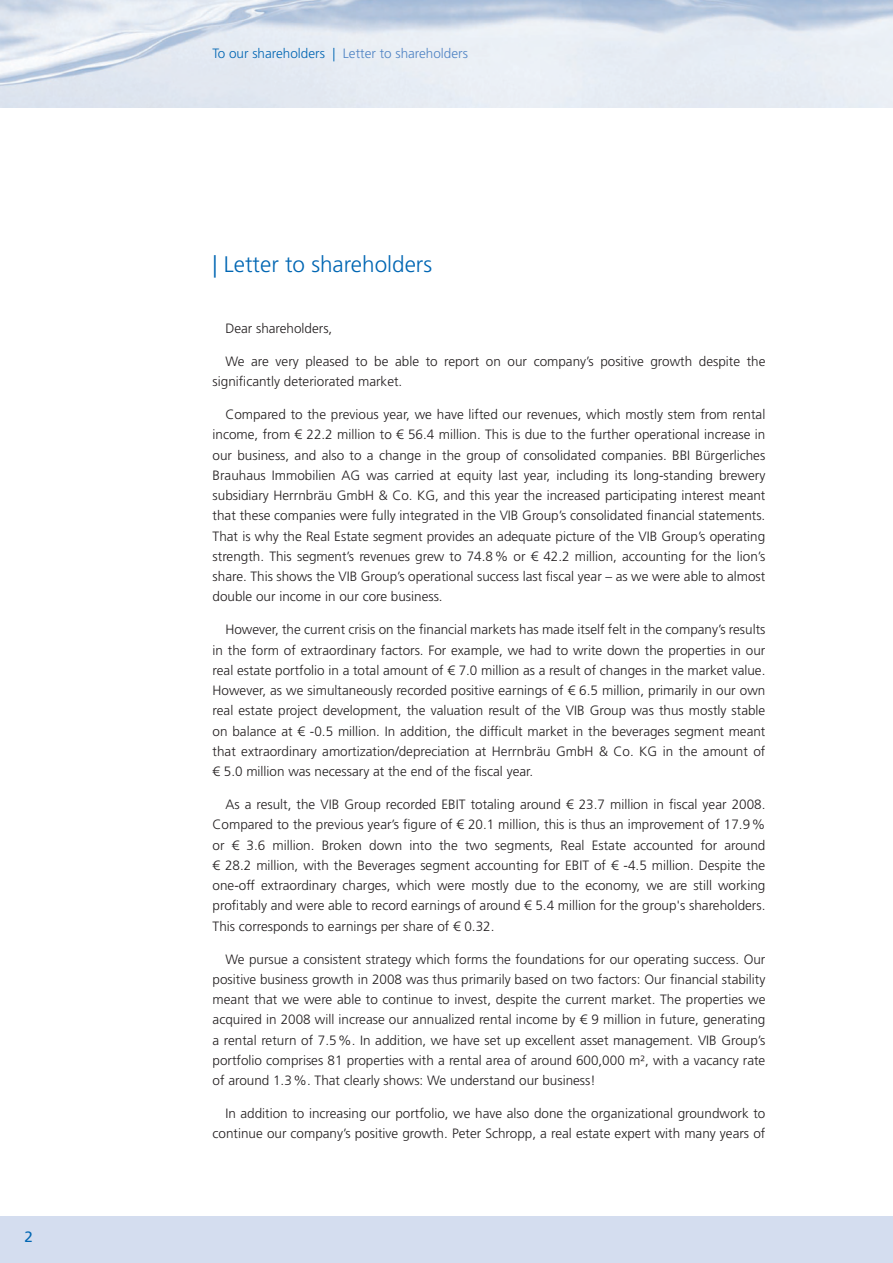
<style>
.page{position:relative;width:893px;height:1263px;background:#fff}
.page>*{position:absolute;margin:0;border:0;box-sizing:border-box;transform-origin:0 0}
.t1{font:300 22.5px "Frutiger LT Std";color:#0166b3}
.t2{font:15px "Frutiger LT Std";color:#0166b3}
.t3{font:300 13.5px/20.2px "Frutiger LT Std";color:#231f20;text-align:justify}
.t4{font:300 13.5px "Frutiger LT Std";color:#5084c4}
.s1{color:#0166b3}
</style>
<div class="page">
<div style="left:0;top:1216px;width:893px;height:47px;background:#d4ddef"></div>
<img style="left:0;top:0;width:893px;height:107px">
<p class="t2" style="left:24px;top:1228px;width:10px">2</p>
<p class="t4" style="left:213px;top:46px;width:257px"><span class="s1">To our shareholders |</span> Letter to shareholders</p>
<h1 class="t1" style="left:213px;top:251px;width:221px">| Letter to shareholders</h1>
<p class="t3" style="left:225px;top:318px;width:109px">Dear shareholders,</p>
<p class="t3" style="left:213px;top:351px;width:554px;text-indent:13px">We are very pleased to be able to report on our company’s positive growth despite the significantly deteriorated market.</p>
<p class="t3" style="left:213px;top:404px;width:554px;text-indent:13px">Compared to the previous year, we have lifted our revenues, which mostly stem from rental income, from € 22.2 million to € 56.4 million. This is due to the further operational increase in our business, and also to a change in the group of consolidated companies. BBI Bürgerliches Brauhaus Immobilien AG was carried at equity last year, including its long-standing brewery subsidiary Herrnbräu GmbH &amp; Co. KG, and this year the increased participating interest meant that these companies were fully integrated in the VIB Group’s consolidated financial statements.<br>That is why the Real Estate segment provides an adequate picture of the VIB Group’s operating strength. This segment’s revenues grew to 74.8% or € 42.2 million, accounting for the lion’s share. This shows the VIB Group’s operational success last fiscal year – as we were able to almost double our income in our core business.</p>
<p class="t3" style="left:213px;top:620px;width:554px;text-indent:13px">However, the current crisis on the financial markets has made itself felt in the company’s results in the form of extraordinary factors. For example, we had to write down the properties in our real estate portfolio in a total amount of € 7.0 million as a result of changes in the market value.<br>However, as we simultaneously recorded positive earnings of € 6.5 million, primarily in our own real estate project development, the valuation result of the VIB Group was thus mostly stable on balance at € -0.5 million. In addition, the difficult market in the beverages segment meant that extraordinary amortization/depreciation at Herrnbräu GmbH &amp; Co. KG in the amount of € 5.0 million was necessary at the end of the fiscal year.</p>
<p class="t3" style="left:213px;top:794px;width:554px;text-indent:13px">As a result, the VIB Group recorded EBIT totaling around € 23.7 million in fiscal year 2008.<br>Compared to the previous year’s figure of € 20.1 million, this is thus an improvement of 17.9% or € 3.6 million. Broken down into the two segments, Real Estate accounted for around € 28.2 million, with the Beverages segment accounting for EBIT of € -4.5 million. Despite the one-off extraordinary charges, which were mostly due to the economy, we are still working profitably and were able to record earnings of around € 5.4 million for the group's shareholders.<br>This corresponds to earnings per share of € 0.32.</p>
<p class="t3" style="left:213px;top:949px;width:554px;text-indent:13px">We pursue a consistent strategy which forms the foundations for our operating success. Our positive business growth in 2008 was thus primarily based on two factors: Our financial stability meant that we were able to continue to invest, despite the current market. The properties we acquired in 2008 will increase our annualized rental income by € 9 million in future, generating a rental return of 7.5%. In addition, we have set up excellent asset management. VIB Group’s portfolio comprises 81 properties with a rental area of around 600,000 m², with a vacancy rate of around 1.3%. That clearly shows: We understand our business!</p>
<p class="t3" style="left:213px;top:1103px;width:554px;text-align:right">In addition to increasing our portfolio, we have also done the organizational groundwork to continue our company’s positive growth. Peter Schropp, a real estate expert with many years of</p>
</div>
